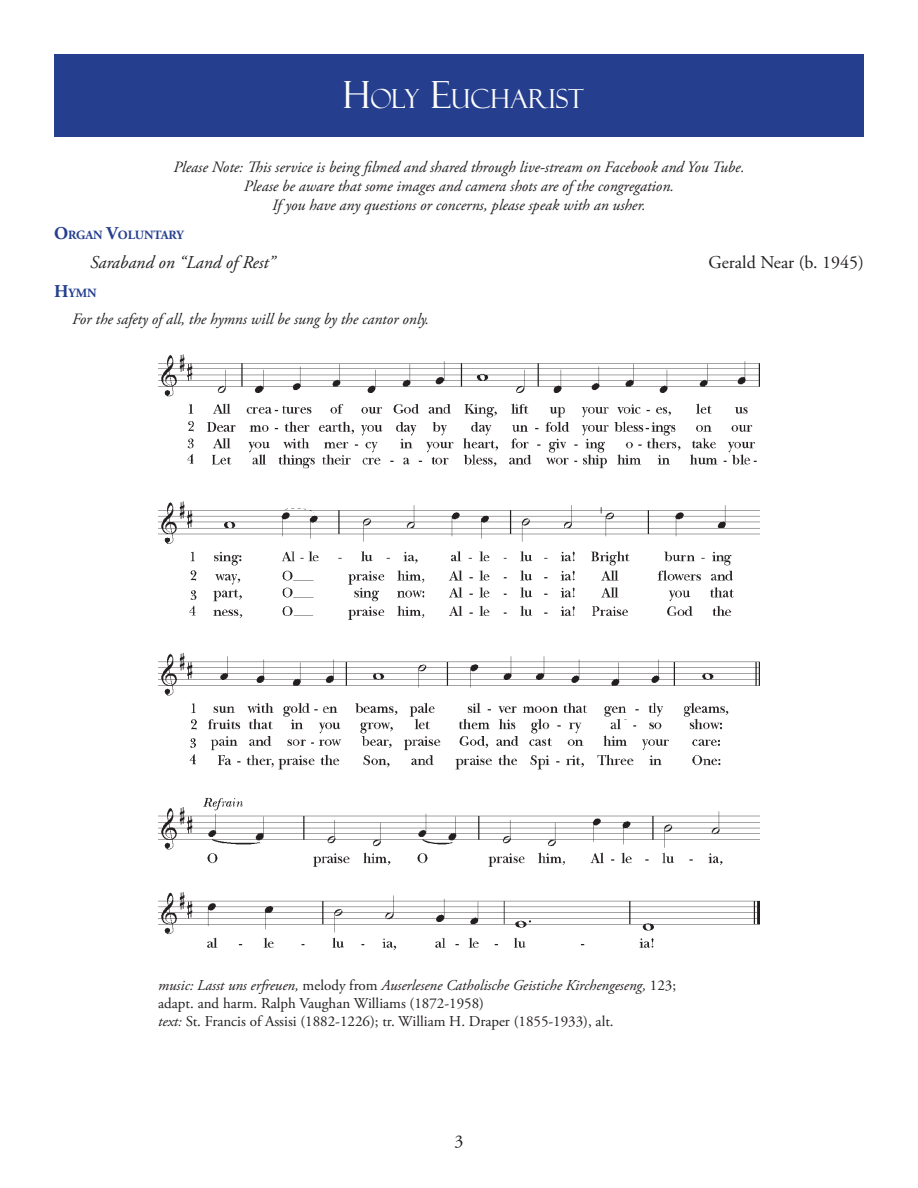
<style>
.page{position:relative;width:918px;height:1188px;background:#fff}
.page>*{position:absolute;margin:0;border:0;box-sizing:border-box;transform-origin:0 0}
.t1{font:26.25px "Felix Titling";color:#fff}
.t2{font:italic 18px "Adobe Garamond Pro";color:#231f20}
.t3{font:18px "Adobe Garamond Pro";color:#231f20}
.t4{font:italic 15.75px/18.9px "Adobe Garamond Pro";color:#231f20;text-align:center}
.t5{font:15px/18px "Adobe Garamond Pro";color:#231f20}
.t6{font:700 12.6px "Adobe Garamond Pro";color:#253f8e}
.s1{font-size:37.5px}
.s2{font-size:18px}
.s3{font-style:italic}
</style>
<div class="page">
<div style="left:54px;top:54px;width:810px;height:83px;background:#253f8e"></div>
<img style="left:158px;top:354px;width:602px;height:62px">
<img style="left:187px;top:416px;width:568px;height:34px">
<img style="left:158px;top:450px;width:602px;height:116px">
<img style="left:190px;top:570px;width:544px;height:32px">
<img style="left:158px;top:605px;width:602px;height:107px">
<img style="left:190px;top:712px;width:539px;height:35px">
<img style="left:189px;top:747px;width:532px;height:23px">
<img style="left:158px;top:798px;width:602px;height:152px">
<p class="t1" style="left:343px;top:83px;width:228px"><span class="s1">H</span>OLY <span class="s1">E</span>UCHARIST</p>
<p class="t4" style="left:173px;top:158px;width:573px">Please Note: This service is being filmed and shared through live-stream on Facebook and You Tube.<br>Please be aware that some images and camera shots are of the congregation.<br>If you have any questions or concerns, please speak with an usher.</p>
<p class="t6" style="left:54px;top:228px;width:131px"><span class="s2">O</span>RGAN <span class="s2">V</span>OLUNTARY</p>
<p class="t2" style="left:90px;top:252px;width:187px">Saraband on “Land of Rest”</p>
<p class="t3" style="left:709px;top:252px;width:157px">Gerald Near (b. 1945)</p>
<p class="t6" style="left:54px;top:286px;width:44px"><span class="s2">H</span>YMN</p>
<p class="t4" style="left:72px;top:310px;width:359px">For the safety of all, the hymns will be sung by the cantor only.</p>
<p class="t5" style="left:158px;top:977px;width:519px"><span class="s3">music: Lasst uns erfreuen,</span> melody from <span class="s3">Auserlesene Catholische Geistiche Kirchengeseng,</span> 123; adapt. and harm. Ralph Vaughan Williams (1872-1958)<br><span class="s3">text:</span> St. Francis of Assisi (1882-1226); tr. William H. Draper (1855-1933), alt.</p>
<p class="t3" style="left:454px;top:1131px;width:10px">3</p>
</div>
